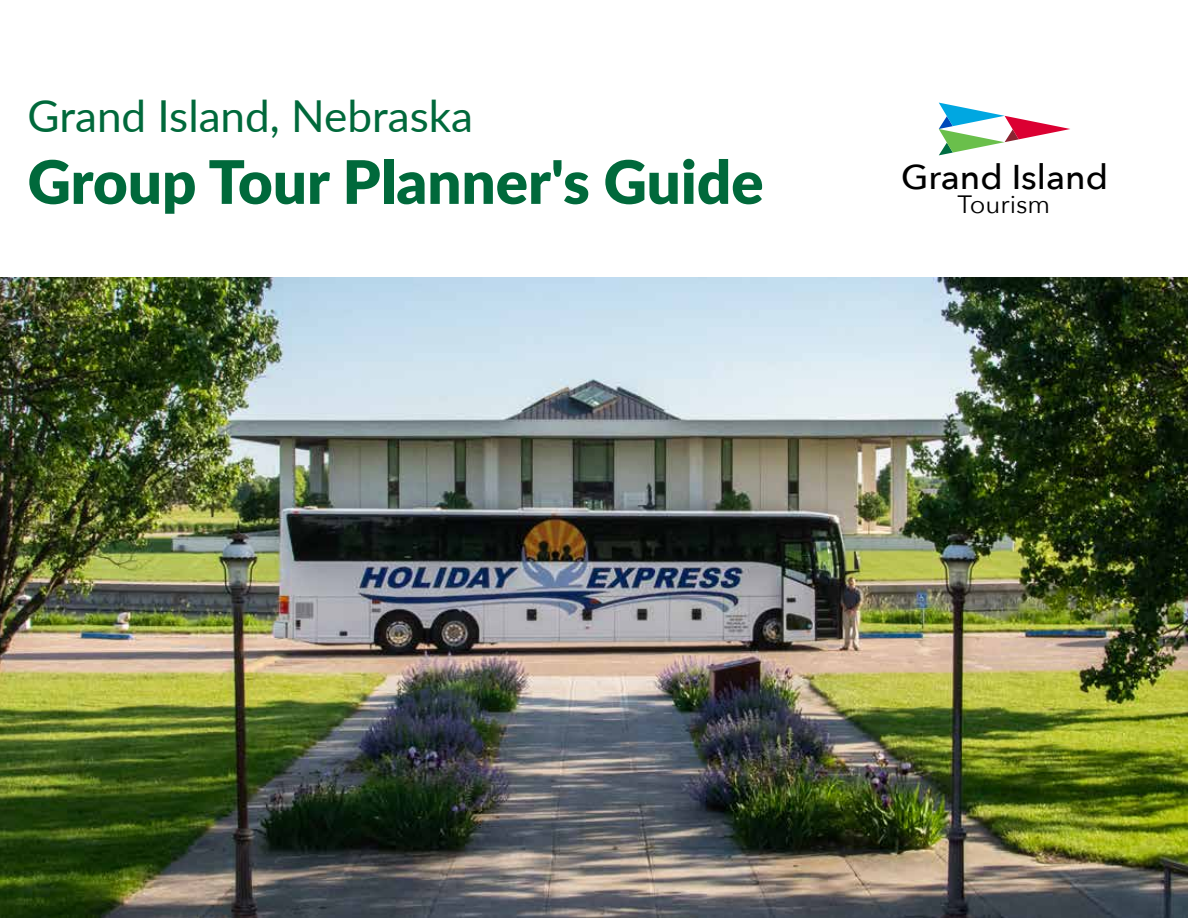
<style>
.page{position:relative;width:1188px;height:918px;background:#fff}
.page>*{position:absolute;margin:0;border:0;box-sizing:border-box;transform-origin:0 0}
.t1{font:900 60px "Lato";color:#00693b}
.t2{font:44.1px "Lato";color:#00693b}
.t3{font:500 34.35px "Avenir Next";color:#000}
.t4{font:25.05px "Avenir Next";color:#000}
</style>
<div class="page">
<img style="left:0;top:278px;width:1177px;height:640px">
<svg style="left:939px;top:103px;width:131px;height:52px"></svg>
<img style="left:1177px;top:277px;width:11px;height:641px">
<p class="t2" style="left:28px;top:84px;width:447px">Grand Island, Nebraska</p>
<p class="t1" style="left:28px;top:137px;width:737px">Group Tour Planner's Guide</p>
<p class="t3" style="left:901px;top:147px;width:209px">Grand Island</p>
<p class="t4" style="left:958px;top:183px;width:94px">Tourism</p>
</div>
